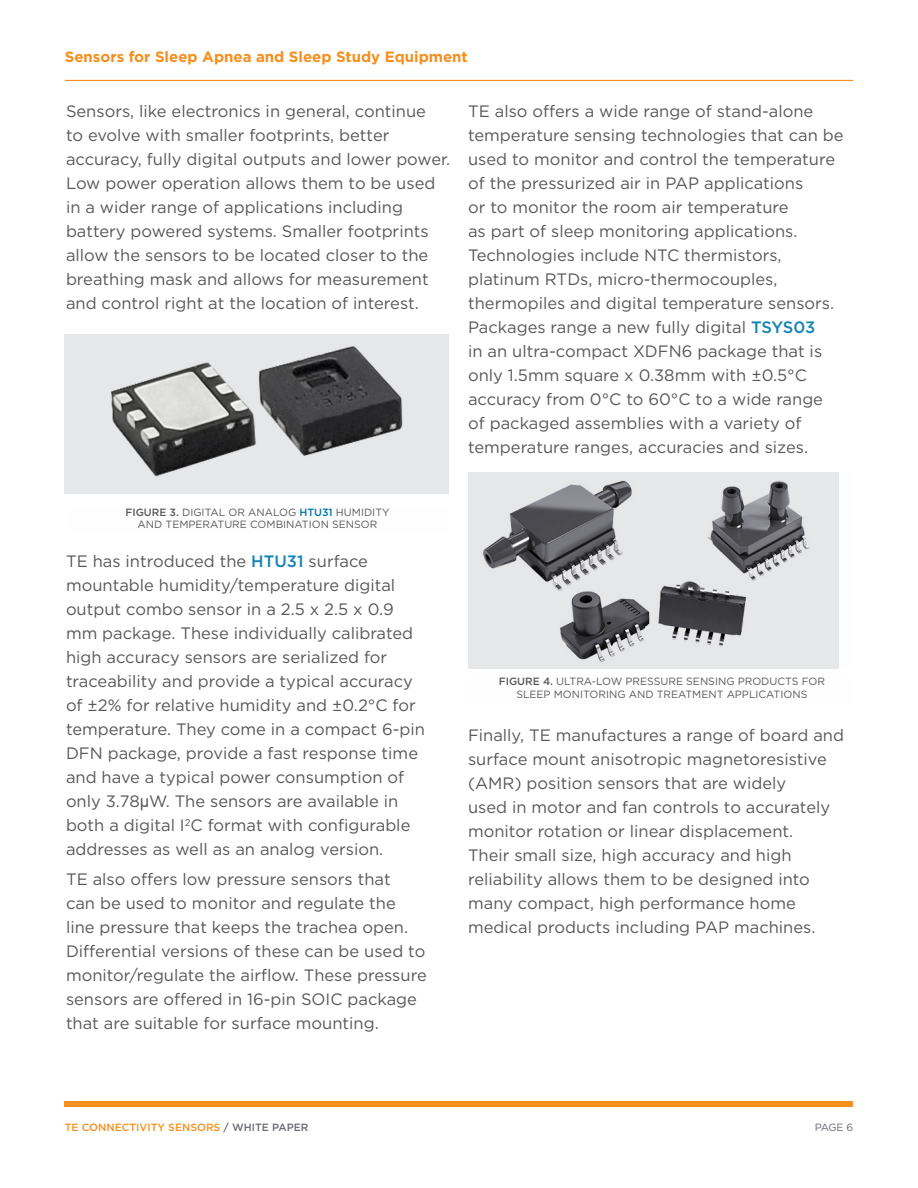
<style>
.page{position:relative;width:918px;height:1188px;background:#fff}
.page>*{position:absolute;margin:0;border:0;box-sizing:border-box;transform-origin:0 0}
.WP_Body_Copy{font:16.5px/24px "Gotham";color:#57585a}
.t1{font:700 15px "Gotham";color:#f68f1e}
.WP_Header_Subtitle{font:10.5px/12.6px "Gotham";color:#57585a;text-align:center}
.t2{font:500 10.5px "Gotham";color:#f68f1e}
.t3{font:10.5px "Gotham";color:#696b73}
.s1{font-weight:500;color:#1384b4}
.s2{font-weight:500}
.s3{font-weight:500;color:#0071a7}
.s4{font-family:"Arial"}
.s5{color:#696b73}
</style>
<div class="page">
<div style="left:65px;top:1101px;width:788px;height:6px;background:#f68f1e"></div>
<hr style="left:65px;top:80px;width:788px;height:1px;background:#f68f1e">
<img style="left:65px;top:334px;width:384px;height:160px">
<img style="left:468px;top:472px;width:370px;height:197px">
<p class="t1" style="left:65px;top:47px;width:405px">Sensors for Sleep Apnea and Sleep Study Equipment</p>
<p class="WP_Body_Copy" style="left:66px;top:99px;width:386px">Sensors, like electronics in general, continue<br>to evolve with smaller footprints, better accuracy, fully digital outputs and lower power.<br>Low power operation allows them to be used in a wider range of applications including battery powered systems. Smaller footprints allow the sensors to be located closer to the breathing mask and allows for measurement and control right at the location of interest.</p>
<p class="WP_Body_Copy" style="left:468px;top:99px;width:377px">TE also offers a wide range of stand-alone temperature sensing technologies that can be used to monitor and control the temperature of the pressurized air in PAP applications<br>or to monitor the room air temperature<br>as part of sleep monitoring applications.<br>Technologies include NTC thermistors, platinum RTDs, micro-thermocouples, thermopiles and digital temperature sensors.<br>Packages range a new fully digital <span class="s1">TSYS03<br></span>in an ultra-compact XDFN6 package that is only 1.5mm square x 0.38mm with ±0.5°C accuracy from 0°C to 60°C to a wide range of packaged assemblies with a variety of temperature ranges, accuracies and sizes.</p>
<p class="WP_Header_Subtitle" style="left:125px;top:506px;width:266px"><span class="s2">FIGURE 3.</span> DIGITAL OR ANALOG <span class="s3">HTU31</span> HUMIDITY<br>AND TEMPERATURE COMBINATION SENSOR</p>
<p class="WP_Body_Copy" style="left:66px;top:549px;width:360px">TE has introduced the <span class="s1">HTU31</span> surface mountable humidity/temperature digital output combo sensor in a 2.5 x 2.5 x 0.9 mm package. These individually calibrated high accuracy sensors are serialized for traceability and provide a typical accuracy of ±2% for relative humidity and ±0.2°C for temperature. They come in a compact 6-pin DFN package, provide a fast response time and have a typical power consumption of only 3.78<span class="s4">µ</span>W. The sensors are available in both a digital I<sup>2</sup>C format with configurable addresses as well as an analog version.</p>
<p class="WP_Body_Copy" style="left:66px;top:867px;width:362px">TE also offers low pressure sensors that<br>can be used to monitor and regulate the line pressure that keeps the trachea open.<br>Differential versions of these can be used to monitor/regulate the airflow. These pressure sensors are offered in 16-pin SOIC package that are suitable for surface mounting.</p>
<p class="WP_Header_Subtitle" style="left:499px;top:675px;width:328px"><span class="s2">FIGURE 4.</span> ULTRA-LOW PRESSURE SENSING PRODUCTS FOR<br>SLEEP MONITORING AND TREATMENT APPLICATIONS</p>
<p class="WP_Body_Copy" style="left:468px;top:723px;width:377px">Finally, TE manufactures a range of board and surface mount anisotropic magnetoresistive (AMR) position sensors that are widely<br>used in motor and fan controls to accurately monitor rotation or linear displacement.<br>Their small size, high accuracy and high reliability allows them to be designed into many compact, high performance home medical products including PAP machines.</p>
<p class="t2" style="left:65px;top:1120px;width:245px">TE CONNECTIVITY SENSORS <span class="s5">/ WHITE PAPER</span></p>
<p class="t3" style="left:815px;top:1121px;width:40px">PAGE 6</p>
</div>
